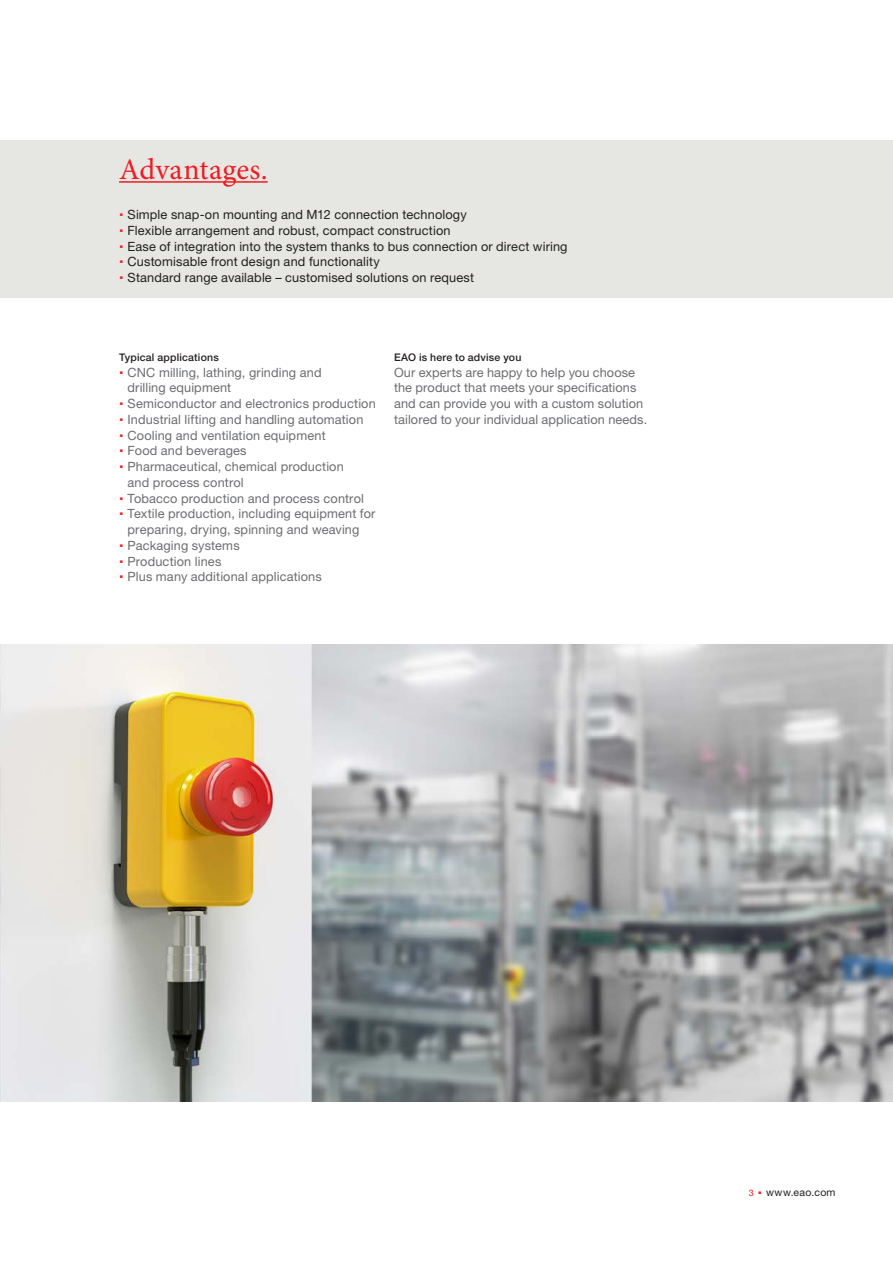
<style>
.page{position:relative;width:893px;height:1263px;background:#fff}
.page>*{position:absolute;margin:0;border:0;box-sizing:border-box;transform-origin:0 0}
._02_Lead_Unterstrich{font:30px "Minion Pro";letter-spacing:.01em;color:#ee1d23}
._03_Lauftext_Grau{font:12.75px/15.8px "Helvetica Neue LT Std";letter-spacing:.01em;color:#6c6d70}
.t1{font:12.75px "Helvetica Neue LT Std";letter-spacing:.01em;color:#231f20}
._03_Untertitel{font:500 10.5px "Helvetica Neue LT Std";letter-spacing:.02em;color:#231f20}
.t2{font:10.5px "Helvetica Neue LT Std";letter-spacing:.025em;color:#231f20}
.t3{font:9px "Helvetica Neue LT Std";color:#ee1d23}
</style>
<div class="page">
<div style="left:0;top:140px;width:893px;height:158px;background:#e6e6e2"></div>
<hr style="left:119px;top:181px;width:149px;height:2px;background:#ee1d23">
<img style="left:0;top:644px;width:893px;height:457px">
<p class="_02_Lead_Unterstrich" style="left:119px;top:149px;width:150px">Advantages.</p>
<p class="t1" style="left:128px;top:207px;width:341px">Simple snap-on mounting and M12 connection technology</p>
<p class="t1" style="left:128px;top:223px;width:324px">Flexible arrangement and robust, compact construction</p>
<p class="t1" style="left:128px;top:239px;width:441px">Ease of integration into the system thanks to bus connection or direct wiring</p>
<p class="t1" style="left:128px;top:254px;width:254px">Customisable front design and functionality</p>
<p class="t1" style="left:128px;top:270px;width:348px">Standard range available – customised solutions on request</p>
<p class="_03_Untertitel" style="left:119px;top:351px;width:101px">Typical applications</p>
<p class="_03_Lauftext_Grau" style="left:128px;top:364px;width:196px">CNC milling, lathing, grinding and drilling equipment</p>
<p class="_03_Lauftext_Grau" style="left:128px;top:396px;width:250px">Semiconductor and electronics production</p>
<p class="_03_Lauftext_Grau" style="left:128px;top:411px;width:237px">Industrial lifting and handling automation</p>
<p class="_03_Lauftext_Grau" style="left:128px;top:427px;width:200px">Cooling and ventilation equipment</p>
<p class="_03_Lauftext_Grau" style="left:128px;top:443px;width:121px">Food and beverages</p>
<p class="_03_Lauftext_Grau" style="left:128px;top:459px;width:218px">Pharmaceutical, chemical production and process control</p>
<p class="_03_Lauftext_Grau" style="left:128px;top:490px;width:238px">Tobacco production and process control</p>
<p class="_03_Lauftext_Grau" style="left:128px;top:506px;width:249px">Textile production, including equipment for preparing, drying, spinning and weaving</p>
<p class="_03_Lauftext_Grau" style="left:128px;top:537px;width:114px">Packaging systems</p>
<p class="_03_Lauftext_Grau" style="left:128px;top:553px;width:95px">Production lines</p>
<p class="_03_Lauftext_Grau" style="left:128px;top:569px;width:196px">Plus many additional applications</p>
<p class="_03_Untertitel" style="left:394px;top:351px;width:129px">EAO is here to advise you</p>
<p class="_03_Lauftext_Grau" style="left:394px;top:364px;width:255px">Our experts are happy to help you choose the product that meets your specifications and can provide you with a custom solution tailored to your individual application needs.</p>
<p class="t3" style="left:749px;top:1187px;width:7px">3</p>
<p class="t2" style="left:757px;top:1186px;width:80px"><sup>.</sup> www.eao.com</p>
</div>
